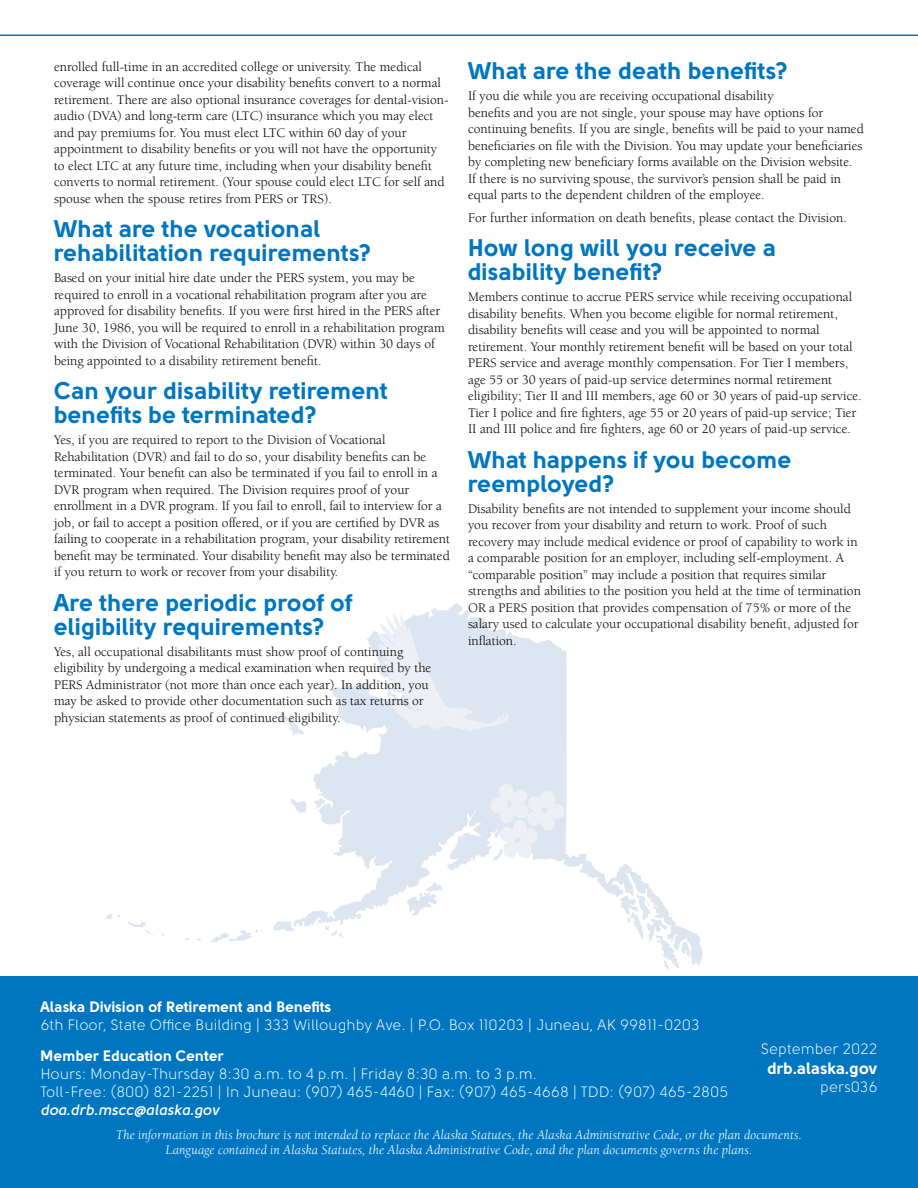
<style>
.page{position:relative;width:918px;height:1188px;background:#fff}
.page>*{position:absolute;margin:0;border:0;box-sizing:border-box;transform-origin:0 0}
.t1{font:24px/24px "Solomon Sans Bold";color:#0076c0}
.t2{font:16.5px "Solomon Sans Bold";color:#fff}
.t3{font:15px/18px "Solomon Sans Book";color:#fff}
.t4{font:15px "Solomon Sans Bold";color:#fff}
.t5{font:15px "Solomon Sans Semi Bold Italic";color:#fff}
.t6{font:13.5px/16.5px "Berkeley Std";color:#000}
.t7{font:italic 13.5px/15px "Berkeley Std";letter-spacing:.005em;color:#fff;text-align:center}
</style>
<div class="page">
<hr style="left:0;top:34px;width:918px;height:2px;background:#0076c0">
<svg style="left:293px;top:603px;width:410px;height:362px"></svg>
<svg style="left:104px;top:914px;width:8px;height:5px"></svg>
<svg style="left:127px;top:922px;width:26px;height:14px"></svg>
<svg style="left:210px;top:929px;width:52px;height:13px"></svg>
<svg style="left:273px;top:921px;width:21px;height:11px"></svg>
<svg style="left:325px;top:925px;width:18px;height:13px"></svg>
<svg style="left:290px;top:799px;width:17px;height:14px"></svg>
<svg style="left:314px;top:798px;width:11px;height:11px"></svg>
<svg style="left:279px;top:711px;width:25px;height:24px"></svg>
<svg style="left:406px;top:882px;width:37px;height:34px"></svg>
<svg style="left:620px;top:893px;width:70px;height:76px"></svg>
<svg style="left:377px;top:611px;width:132px;height:122px;background:#e4eaf3"></svg>
<svg style="left:490px;top:783px;width:76px;height:78px;background:#e6ecf4"></svg>
<div style="left:0;top:976px;width:918px;height:212px;background:#0076c0"></div>
<p class="t6" style="left:54px;top:58px;width:396px">enrolled full-time in an accredited college or university. The medical coverage will continue once your disability benefits convert to a normal retirement. There are also optional insurance coverages for dental-vision&shy;audio (DVA) and long-term care (LTC) insurance which you may elect and pay premiums for. You must elect LTC within 60 day of your appointment to disability benefits or you will not have the opportunity to elect LTC at any future time, including when your disability benefit converts to normal retirement. (Your spouse could elect LTC for self and spouse when the spouse retires from PERS or TRS).</p>
<h1 class="t1" style="left:54px;top:217px;width:319px">What are the vocational rehabilitation requirements?</h1>
<p class="t6" style="left:54px;top:270px;width:392px">Based on your initial hire date under the PERS system, you may be required to enroll in a vocational rehabilitation program after you are approved for disability benefits. If you were first hired in the PERS after June 30, 1986, you will be required to enroll in a rehabilitation program with the Division of Vocational Rehabilitation (DVR) within 30 days of being appointed to a disability retirement benefit.</p>
<h1 class="t1" style="left:54px;top:379px;width:335px">Can your disability retirement benefits be terminated?</h1>
<p class="t6" style="left:54px;top:432px;width:398px">Yes, if you are required to report to the Division of Vocational Rehabilitation (DVR) and fail to do so, your disability benefits can be terminated. Your benefit can also be terminated if you fail to enroll in a DVR program when required. The Division requires proof of your enrollment in a DVR program. If you fail to enroll, fail to interview for a job, or fail to accept a position offered, or if you are certified by DVR as failing to cooperate in a rehabilitation program, your disability retirement benefit may be terminated. Your disability benefit may also be terminated if you return to work or recover from your disability.</p>
<h1 class="t1" style="left:54px;top:590px;width:300px">Are there periodic proof of eligibility requirements?</h1>
<p class="t6" style="left:54px;top:643px;width:379px">Yes, all occupational disabilitants must show proof of continuing eligibility by undergoing a medical examination when required by the PERS Administrator (not more than once each year). In addition, you may be asked to provide other documentation such as tax returns or physician statements as proof of continued eligibility.</p>
<h1 class="t1" style="left:468px;top:59px;width:322px">What are the death benefits?</h1>
<p class="t6" style="left:468px;top:88px;width:397px">If you die while you are receiving occupational disability<br>benefits and you are not single, your spouse may have options for continuing benefits. If you are single, benefits will be paid to your named beneficiaries on file with the Division. You may update your beneficiaries by completing new beneficiary forms available on the Division website.<br>If there is no surviving spouse, the survivor’s pension shall be paid in equal parts to the dependent children of the employee.</p>
<p class="t6" style="left:468px;top:209px;width:380px">For further information on death benefits, please contact the Division.</p>
<h1 class="t1" style="left:468px;top:236px;width:310px">How long will you receive a disability benefit?</h1>
<p class="t6" style="left:468px;top:289px;width:395px">Members continue to accrue PERS service while receiving occupational disability benefits. When you become eligible for normal retirement, disability benefits will cease and you will be appointed to normal retirement. Your monthly retirement benefit will be based on your total PERS service and average monthly compensation. For Tier I members, age 55 or 30 years of paid-up service determines normal retirement eligibility; Tier II and III members, age 60 or 30 years of paid-up service.<br>Tier I police and fire fighters, age 55 or 20 years of paid-up service; Tier II and III police and fire fighters, age 60 or 20 years of paid-up service.</p>
<h1 class="t1" style="left:468px;top:447px;width:325px">What happens if you become reemployed?</h1>
<p class="t6" style="left:468px;top:500px;width:394px">Disability benefits are not intended to supplement your income should you recover from your disability and return to work. Proof of such recovery may include medical evidence or proof of capability to work in a comparable position for an employer, including self-employment. A “comparable position” may include a position that requires similar strengths and abilities to the position you held at the time of termination OR a PERS position that provides compensation of 75% or more of the salary used to calculate your occupational disability benefit, adjusted for inflation.</p>
<p class="t4" style="left:40px;top:998px;width:292px">Alaska Division of Retirement and Benefits</p>
<p class="t3" style="left:40px;top:1016px;width:661px">6th Floor, State Office Building | 333 Willoughby Ave. | P.O. Box 110203 | Juneau, AK 99811-0203</p>
<p class="t4" style="left:40px;top:1047px;width:185px">Member Education Center</p>
<p class="t3" style="left:40px;top:1065px;width:689px">Hours: Monday-Thursday 8:30 a.m. to 4 p.m. | Friday 8:30 a.m. to 3 p.m.<br>Toll-Free: (800) 821-2251 | In Juneau: (907) 465-4460 | Fax: (907) 465-4668 | TDD: (907) 465-2805</p>
<p class="t5" style="left:40px;top:1101px;width:180px">doa.drb.mscc@alaska.gov</p>
<p class="t3" style="left:761px;top:1040px;width:118px">September 2022</p>
<p class="t2" style="left:767px;top:1058px;width:112px">drb.alaska.gov</p>
<p class="t3" style="left:820px;top:1077px;width:59px">pers036</p>
<p class="t7" style="left:116px;top:1128px;width:688px">The information in this brochure is not intended to replace the Alaska Statutes, the Alaska Administrative Code, or the plan documents.<br>Language contained in Alaska Statutes, the Alaska Administrative Code, and the plan documents governs the plans.</p>
</div>
